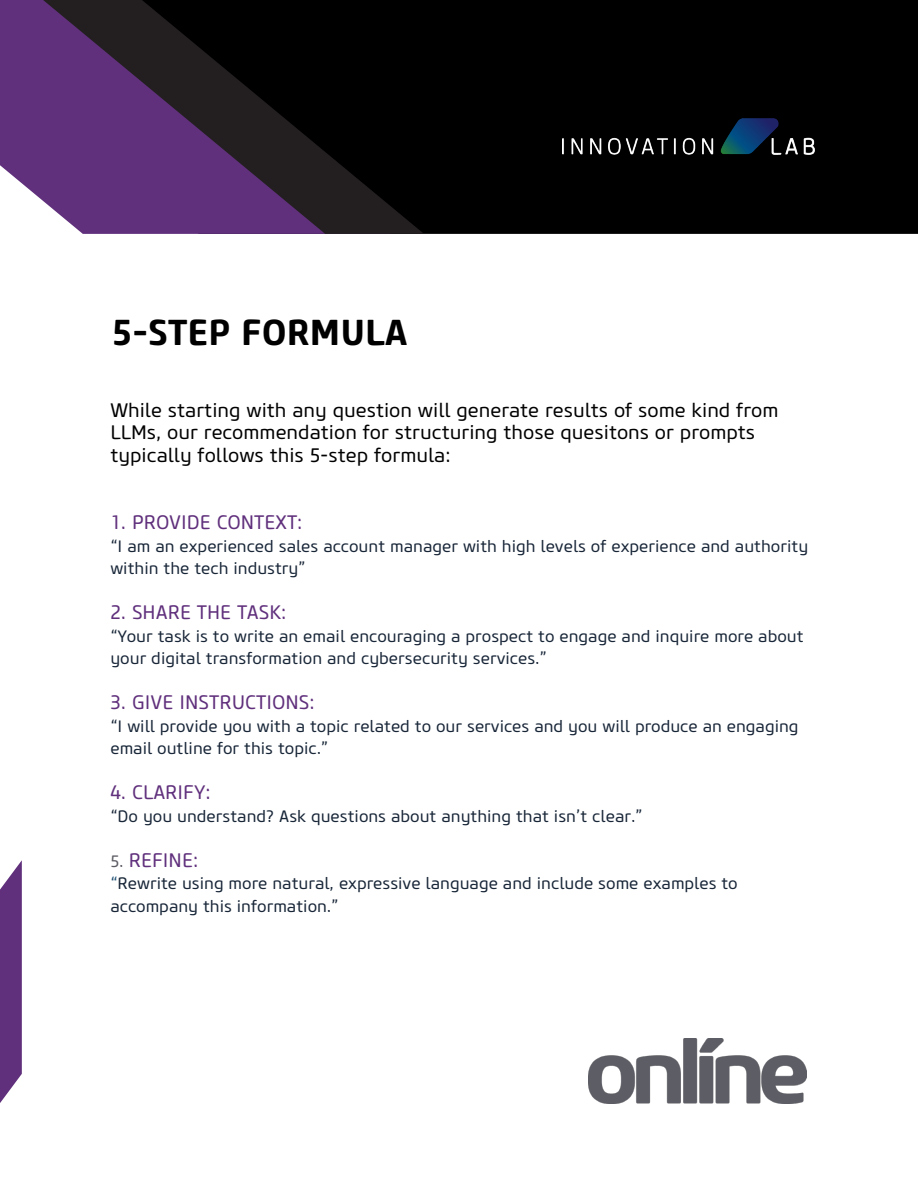
<style>
.page{position:relative;width:918px;height:1188px;background:#fff}
.page>*{position:absolute;margin:0;border:0;box-sizing:border-box;transform-origin:0 0}
.t1{font:700 36px "Core Sans M65";color:#000}
.t2{font:19.5px/22.5px "Core Sans M45";color:#000}
.t3{font:19.5px "Core Sans M45";color:#60307c}
.t4{font:16.5px/22.5px "Core Sans M45";color:#182638}
.s1{font-size:16.5px;color:#5c5c64}
.s2{color:#225273}
</style>
<div class="page">
<div style="left:424px;top:0;width:494px;height:234px;background:#000"></div>
<img style="left:563px;top:118px;width:251px;height:36px">
<svg style="left:0;top:860px;width:22px;height:243px;background:#744a8c"></svg>
<svg style="left:0;top:0;width:43px;height:201px;background:#6e4287"></svg>
<svg style="left:43px;top:0;width:381px;height:234px;background:#2d1b37"></svg>
<img style="left:588px;top:1039px;width:219px;height:64px">
<p class="t1" style="left:112px;top:309px;width:297px">5-STEP FORMULA</p>
<p class="t2" style="left:110px;top:399px;width:670px">While starting with any question will generate results of some kind from<br>LLMs, our recommendation for structuring those quesitons or prompts typically follows this 5-step formula:</p>
<p class="t3" style="left:110px;top:510px;width:194px">1. PROVIDE CONTEXT:</p>
<p class="t4" style="left:110px;top:535px;width:699px">“I am an experienced sales account manager with high levels of experience and authority within the tech industry”</p>
<p class="t3" style="left:110px;top:600px;width:178px">2. SHARE THE TASK:</p>
<p class="t4" style="left:110px;top:625px;width:695px">“Your task is to write an email encouraging a prospect to engage and inquire more about your digital transformation and cybersecurity services.”</p>
<p class="t3" style="left:110px;top:690px;width:206px">3. GIVE INSTRUCTIONS:</p>
<p class="t4" style="left:110px;top:715px;width:690px">“I will provide you with a topic related to our services and you will produce an engaging email outline for this topic.”</p>
<p class="t3" style="left:110px;top:780px;width:102px">4. CLARIFY:</p>
<p class="t4" style="left:110px;top:805px;width:534px">“Do you understand? Ask questions about anything that isn’t clear.”</p>
<p class="t3" style="left:110px;top:848px;width:89px"><span class="s1">5.</span> REFINE:</p>
<p class="t4" style="left:110px;top:872px;width:629px"><span class="s2">“</span>Rewrite using more natural, expressive language and include some examples to accompany this information.”</p>
</div>
